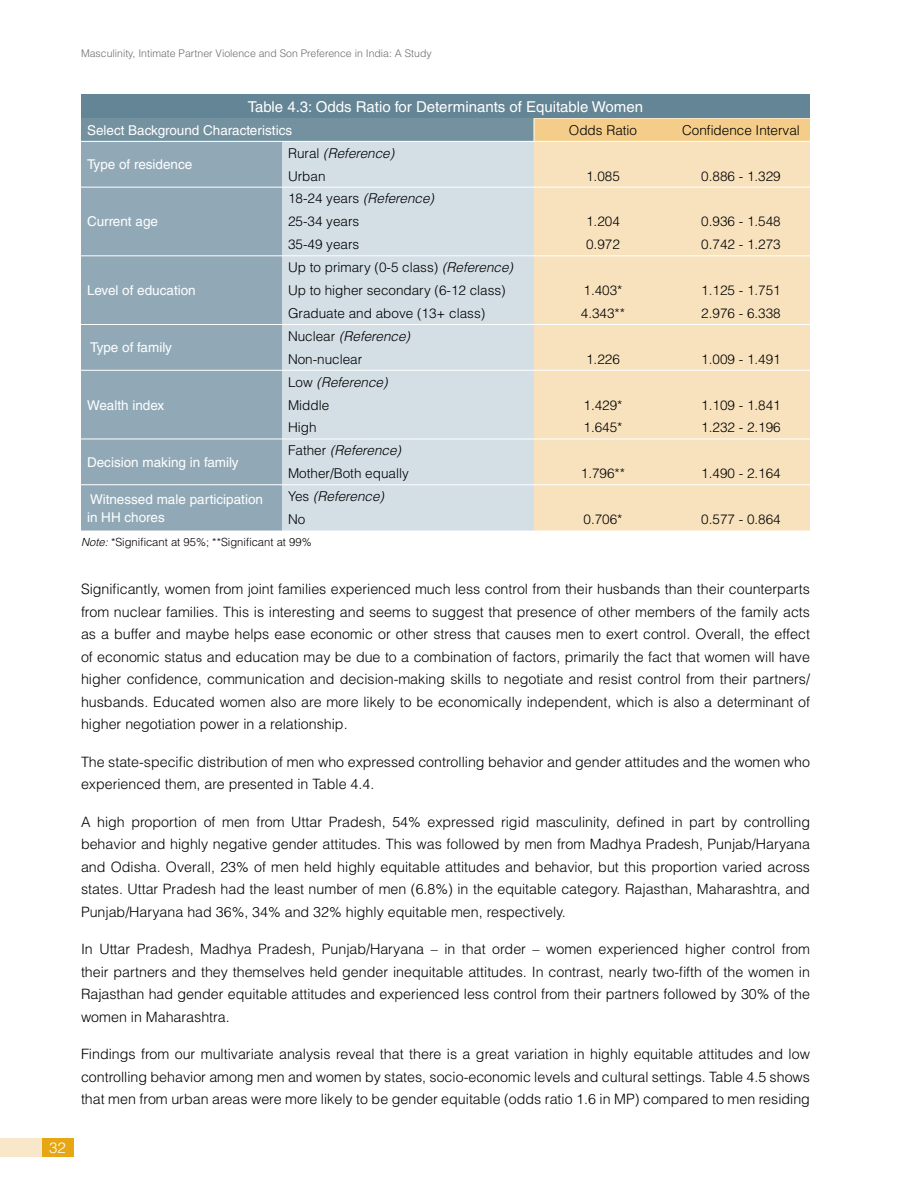
<style>
.page{position:relative;width:918px;height:1188px;background:#fff}
.page>*{position:absolute;margin:0;border:0;box-sizing:border-box;transform-origin:0 0}
.t1{font:15px "Helvetica LT Std";color:#fff}
.t2{font:300 15px "Helvetica LT Std";color:#fff}
.t3{font:300 14.25px/22.5px "Helvetica LT Std";color:#000;text-align:justify}
.t4{font:300 13.5px/23px "Helvetica LT Std";color:#000}
.t5{font:13.5px/18px "Helvetica LT Std";color:#fff}
.t6{font:italic 300 13.5px/23px "Helvetica LT Std";color:#000}
.t7{font:300 11.25px "Helvetica LT Std";color:#000}
.t8{font:300 10.5px "Helvetica LT Std";color:#6d6e71}
.s1{font-style:normal}
.s2{font-style:italic}
</style>
<div class="page">
<div style="left:41px;top:1138px;width:33px;height:19px;background:#e7a614"></div>
<div style="left:0;top:1138px;width:41px;height:19px;background:#f9e7c9"></div>
<div style="left:81px;top:94px;width:729px;height:24px;background:#648595"></div>
<div style="left:81px;top:118px;width:453px;height:23px;background:#7491a0"></div>
<div style="left:81px;top:142px;width:201px;height:389px;background:#91a9b7"></div>
<div style="left:282px;top:142px;width:252px;height:389px;background:#d3dee5"></div>
<div style="left:534px;top:142px;width:276px;height:389px;background:#f8e2be"></div>
<svg style="left:534px;top:118px;width:276px;height:23px;background:#f3ce8c"></svg>
<hr style="left:81px;top:187px;width:201px;height:1px;background:#fff">
<hr style="left:282px;top:187px;width:252px;height:1px;background:#fff">
<hr style="left:534px;top:187px;width:138px;height:1px;background:#fff">
<hr style="left:672px;top:187px;width:138px;height:1px;background:#fff">
<hr style="left:81px;top:255px;width:201px;height:1px;background:#fff">
<hr style="left:81px;top:324px;width:201px;height:1px;background:#fff">
<hr style="left:282px;top:255px;width:252px;height:1px;background:#fff">
<hr style="left:534px;top:255px;width:138px;height:1px;background:#fff">
<hr style="left:672px;top:255px;width:138px;height:1px;background:#fff">
<hr style="left:282px;top:324px;width:252px;height:1px;background:#fff">
<hr style="left:534px;top:324px;width:138px;height:1px;background:#fff">
<hr style="left:672px;top:324px;width:138px;height:1px;background:#fff">
<hr style="left:81px;top:370px;width:201px;height:1px;background:#fff">
<hr style="left:81px;top:439px;width:201px;height:1px;background:#fff">
<hr style="left:282px;top:370px;width:252px;height:1px;background:#fff">
<hr style="left:534px;top:370px;width:138px;height:1px;background:#fff">
<hr style="left:672px;top:370px;width:138px;height:1px;background:#fff">
<hr style="left:282px;top:439px;width:252px;height:1px;background:#fff">
<hr style="left:534px;top:439px;width:138px;height:1px;background:#fff">
<hr style="left:672px;top:439px;width:138px;height:1px;background:#fff">
<hr style="left:81px;top:484px;width:201px;height:1px;background:#fff">
<hr style="left:282px;top:484px;width:252px;height:1px;background:#fff">
<hr style="left:534px;top:484px;width:138px;height:1px;background:#fff">
<hr style="left:672px;top:484px;width:138px;height:1px;background:#fff">
<p class="t8" style="left:81px;top:47px;width:352px">Masculinity, Intimate Partner Violence and Son Preference in India: A Study</p>
<p class="t2" style="left:49px;top:1138px;width:18px">32</p>
<p class="t1" style="left:248px;top:98px;width:397px">Table 4.3: Odds Ratio for Determinants of Equitable Women</p>
<p class="t5" style="left:87px;top:121px;width:207px">Select Background Characteristics</p>
<p class="t4" style="left:569px;top:118px;width:70px">Odds Ratio</p>
<p class="t4" style="left:682px;top:118px;width:119px">Confidence Interval</p>
<p class="t5" style="left:87px;top:155px;width:107px">Type of residence</p>
<p class="t6" style="left:288px;top:141px;width:108px"><span class="s1">Rural</span> (Reference)<br><span class="s1">Urban</span></p>
<p class="t4" style="left:586px;top:164px;width:35px">1.085</p>
<p class="t4" style="left:701px;top:164px;width:81px">0.886 - 1.329</p>
<p class="t5" style="left:87px;top:213px;width:73px">Current age</p>
<p class="t5" style="left:87px;top:281px;width:110px">Level of education</p>
<p class="t4" style="left:288px;top:187px;width:148px">18-24 years <span class="s2">(Reference)<br></span>25-34 years</p>
<p class="t4" style="left:586px;top:210px;width:35px">1.204</p>
<p class="t4" style="left:701px;top:210px;width:81px">0.936 - 1.548</p>
<p class="t4" style="left:288px;top:233px;width:73px">35-49 years</p>
<p class="t4" style="left:586px;top:233px;width:35px">0.972</p>
<p class="t4" style="left:701px;top:233px;width:81px">0.742 - 1.273</p>
<p class="t4" style="left:288px;top:256px;width:227px">Up to primary (0-5 class) <span class="s2">(Reference)<br></span>Up to higher secondary (6-12 class)</p>
<p class="t4" style="left:584px;top:279px;width:41px">1.403*</p>
<p class="t4" style="left:701px;top:279px;width:81px">1.125 - 1.751</p>
<p class="t4" style="left:288px;top:302px;width:199px">Graduate and above (13+ class)</p>
<p class="t4" style="left:581px;top:302px;width:46px">4.343**</p>
<p class="t4" style="left:701px;top:302px;width:81px">2.976 - 6.338</p>
<p class="t5" style="left:90px;top:339px;width:83px">Type of family</p>
<p class="t4" style="left:288px;top:324px;width:124px">Nuclear <span class="s2">(Reference)<br></span>Non-nuclear</p>
<p class="t5" style="left:87px;top:396px;width:79px">Wealth index</p>
<p class="t6" style="left:288px;top:370px;width:101px"><span class="s1">Low</span> (Reference)<br><span class="s1">Middle</span></p>
<p class="t4" style="left:586px;top:347px;width:35px">1.226</p>
<p class="t4" style="left:701px;top:347px;width:81px">1.009 - 1.491</p>
<p class="t4" style="left:584px;top:393px;width:41px">1.429*</p>
<p class="t4" style="left:701px;top:393px;width:81px">1.109 - 1.841</p>
<p class="t4" style="left:288px;top:416px;width:30px">High</p>
<p class="t4" style="left:584px;top:416px;width:41px">1.645*</p>
<p class="t4" style="left:701px;top:416px;width:81px">1.232 - 2.196</p>
<p class="t5" style="left:87px;top:453px;width:153px">Decision making in family</p>
<p class="t4" style="left:288px;top:439px;width:122px">Father <span class="s2">(Reference)<br></span>Mother/Both equally</p>
<p class="t5" style="left:87px;top:490px;width:178px">Witnessed male participation in HH chores</p>
<p class="t6" style="left:288px;top:485px;width:98px"><span class="s1">Yes</span> (Reference)<br><span class="s1">No</span></p>
<p class="t4" style="left:581px;top:462px;width:46px">1.796**</p>
<p class="t4" style="left:701px;top:462px;width:81px">1.490 - 2.164</p>
<p class="t4" style="left:584px;top:508px;width:41px">0.706*</p>
<p class="t4" style="left:701px;top:508px;width:81px">0.577 - 0.864</p>
<p class="t7" style="left:81px;top:535px;width:232px"><span class="s2">Note:</span> *Significant at 95%; **Significant at 99%</p>
<p class="t3" style="left:81px;top:578px;width:731px">Significantly, women from joint families experienced much less control from their husbands than their counterparts from nuclear families. This is interesting and seems to suggest that presence of other members of the family acts as a buffer and maybe helps ease economic or other stress that causes men to exert control. Overall, the effect of economic status and education may be due to a combination of factors, primarily the fact that women will have higher confidence, communication and decision-making skills to negotiate and resist control from their partners/ husbands. Educated women also are more likely to be economically independent, which is also a determinant of higher negotiation power in a relationship.</p>
<p class="t3" style="left:81px;top:750px;width:731px">The state-specific distribution of men who expressed controlling behavior and gender attitudes and the women who experienced them, are presented in Table 4.4.</p>
<p class="t3" style="left:81px;top:810px;width:731px">A high proportion of men from Uttar Pradesh, 54% expressed rigid masculinity, defined in part by controlling behavior and highly negative gender attitudes. This was followed by men from Madhya Pradesh, Punjab/Haryana and Odisha. Overall, 23% of men held highly equitable attitudes and behavior, but this proportion varied across states. Uttar Pradesh had the least number of men (6.8%) in the equitable category. Rajasthan, Maharashtra, and Punjab/Haryana had 36%, 34% and 32% highly equitable men, respectively.</p>
<p class="t3" style="left:81px;top:938px;width:731px">In Uttar Pradesh, Madhya Pradesh, Punjab/Haryana – in that order – women experienced higher control from their partners and they themselves held gender inequitable attitudes. In contrast, nearly two-fifth of the women in Rajasthan had gender equitable attitudes and experienced less control from their partners followed by 30% of the women in Maharashtra.</p>
<p class="t3" style="left:81px;top:1043px;width:731px">Findings from our multivariate analysis reveal that there is a great variation in highly equitable attitudes and low controlling behavior among men and women by states, socio-economic levels and cultural settings. Table 4.5 shows that men from urban areas were more likely to be gender equitable (odds ratio 1.6 in MP) compared to men residing</p>
</div>
